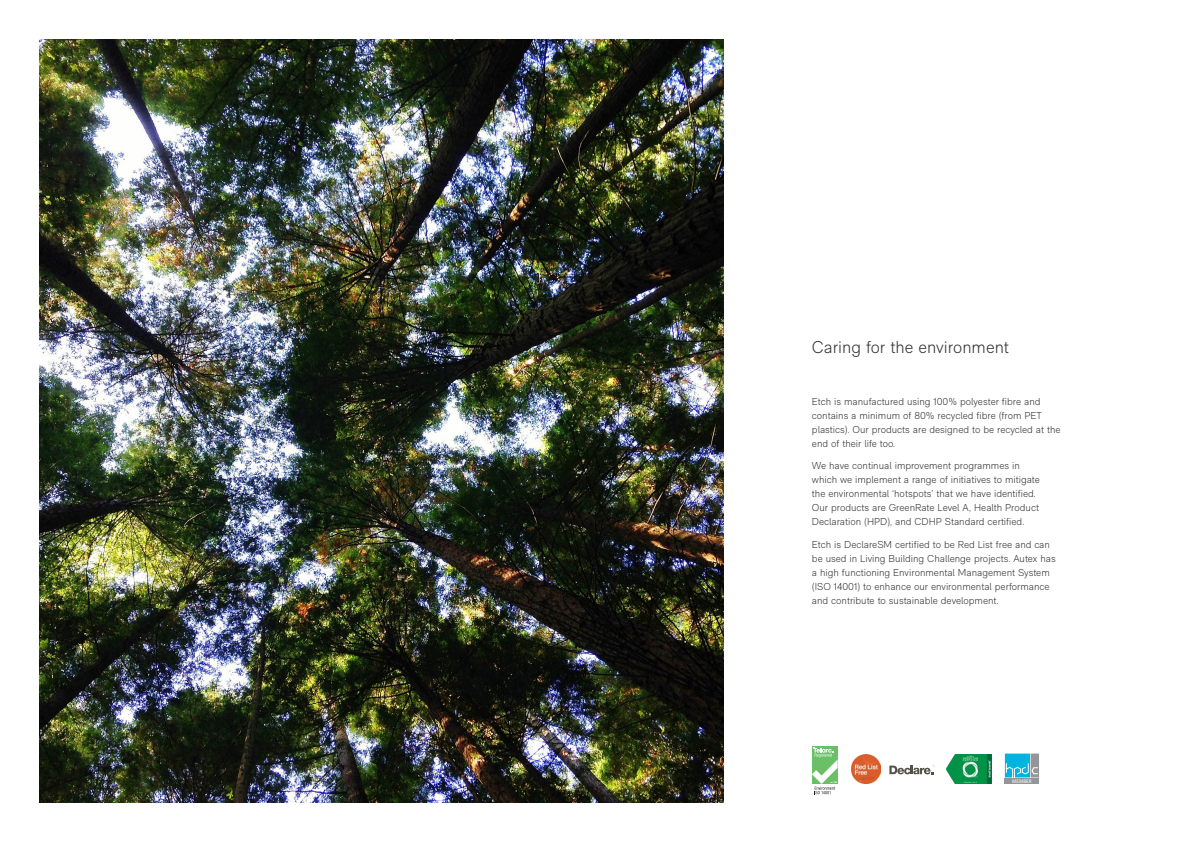
<style>
.page{position:relative;width:1191px;height:842px;background:#fff}
.page>*{position:absolute;margin:0;border:0;box-sizing:border-box;transform-origin:0 0}
.Autex_Intro_Body_Cop{font:300 17px "RM Neue";color:#312f30}
.Autex_Body_Copy{font:300 10px/14px "RM Neue";color:#312f30}
.t1{font:5.2px "Myriad Pro";color:#fff}
</style>
<div class="page">
<img style="left:40px;top:40px;width:683px;height:762px">
<img style="left:946px;top:754px;width:45px;height:29px">
<svg style="left:889px;top:764px;width:46px;height:10px"></svg>
<div style="left:812px;top:746px;width:25px;height:38px;background:#6bc067"></div>
<svg style="left:812px;top:748px;width:25px;height:46px"></svg>
<img style="left:852px;top:754px;width:29px;height:29px">
<div style="left:1005px;top:778px;width:34px;height:5px;background:#939598"></div>
<svg style="left:1005px;top:753px;width:34px;height:24px"></svg>
<p class="Autex_Intro_Body_Cop" style="left:812px;top:337px;width:198px">Caring for the environment</p>
<p class="Autex_Body_Copy" style="left:812px;top:394px;width:250px">Etch is manufactured using 100% polyester fibre and contains a minimum of 80% recycled fibre (from PET plastics). Our products are designed to be recycled at the end of their life too.</p>
<p class="Autex_Body_Copy" style="left:812px;top:459px;width:229px">We have continual improvement programmes in which we implement a range of initiatives to mitigate the environmental ‘hotspots’ that we have identified.<br>Our products are GreenRate Level A, Health Product Declaration (HPD), and CDHP Standard certified.</p>
<p class="Autex_Body_Copy" style="left:812px;top:537px;width:245px">Etch is DeclareSM certified to be Red List free and can be used in Living Building Challenge projects. Autex has a high functioning Environmental Management System (ISO 14001) to enhance our environmental performance and contribute to sustainable development.</p>
<p class="t1" style="left:1012px;top:777px;width:21px">MEMBER</p>
</div>
